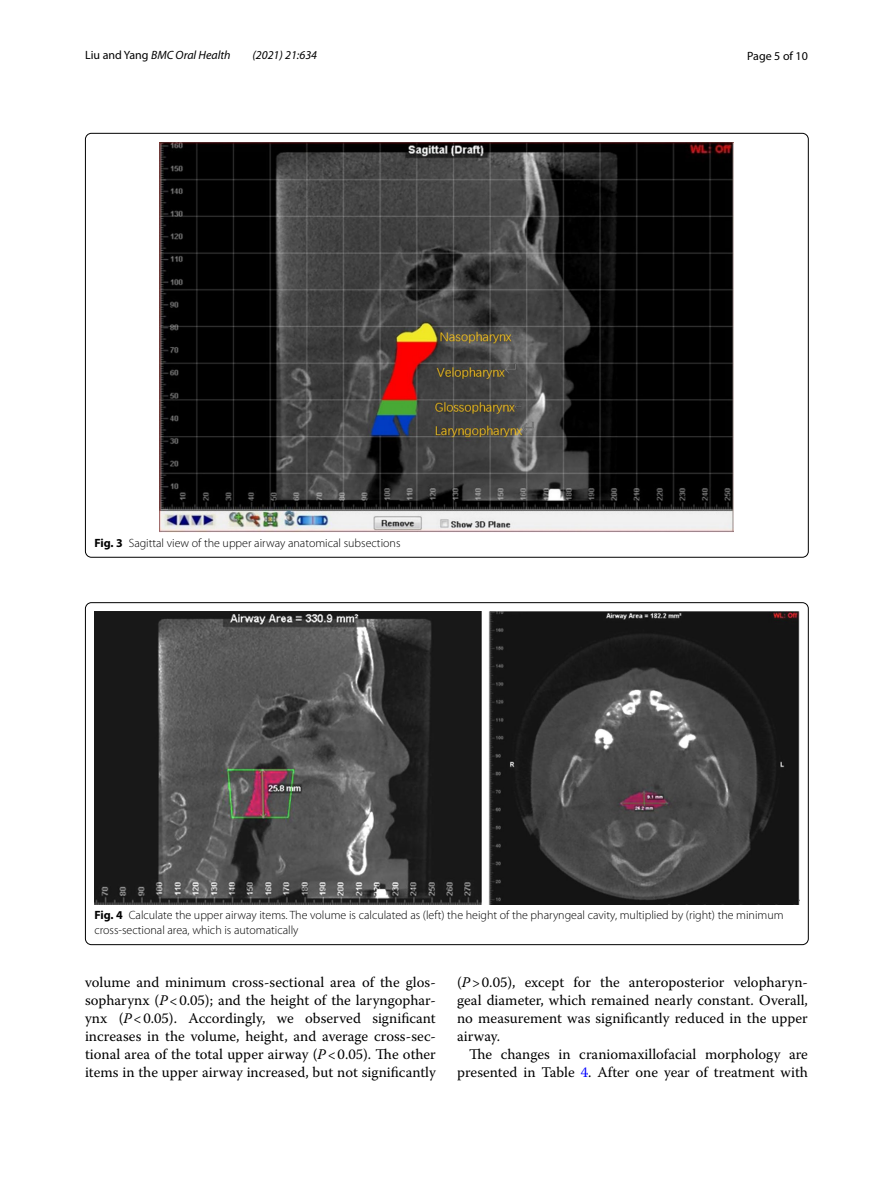
<style>
.page{position:relative;width:893px;height:1187px;background:#fff}
.page>*{position:absolute;margin:0;border:0;box-sizing:border-box;transform-origin:0 0}
.t1{font:14.7px/18px "Warnock Pro";color:#000;text-align:justify}
.t2{font:300 12px/15px "Myriad Pro";color:#000}
.t3{font:italic 12px "Myriad Pro";color:#000}
.t4{font:12px "Myriad Pro";color:#000}
.s1{font-style:normal}
.s2{font-weight:700}
.s3{font-style:italic}
.s4{color:#00f}
</style>
<div class="page">
<img style="left:160px;top:142px;width:574px;height:390px">
<img style="left:94px;top:611px;width:706px;height:293px">
<p class="t3" style="left:85px;top:48px;width:147px"><span class="s1">Liu and Yang</span> BMC Oral Health</p>
<p class="t3" style="left:253px;top:48px;width:66px">(2021) 21:634</p>
<p class="t4" style="left:747px;top:48px;width:62px">Page 5 of 10</p>
<p class="t2" style="left:94px;top:536px;width:308px"><span class="s2">Fig. 3</span> Sagittal view of the upper airway anatomical subsections</p>
<p class="t2" style="left:94px;top:907px;width:691px"><span class="s2">Fig. 4</span> Calculate the upper airway items. The volume is calculated as (left) the height of the pharyngeal cavity, multiplied by (right) the minimum cross-sectional area, which is automatically</p>
<p class="t1" style="left:85px;top:973px;width:352px">volume and minimum cross-sectional area of the glos&shy;sopharynx (<span class="s3">P</span>&lt;0.05); and the height of the laryngophar&shy;ynx (<span class="s3">P</span>&lt;0.05). Accordingly, we observed significant increases in the volume, height, and average cross-sec&shy;tional area of the total upper airway (<span class="s3">P</span>&lt;0.05). The other items in the upper airway increased, but not significantly</p>
<p class="t1" style="left:457px;top:973px;width:352px">(<span class="s3">P</span>&gt;0.05), except for the anteroposterior velopharyn&shy;geal diameter, which remained nearly constant. Overall, no measurement was significantly reduced in the upper airway.</p>
<p class="t1" style="left:457px;top:1045px;width:352px;text-align:right">The changes in craniomaxillofacial morphology are presented in Table <span class="s4">4</span>. After one year of treatment with</p>
</div>
